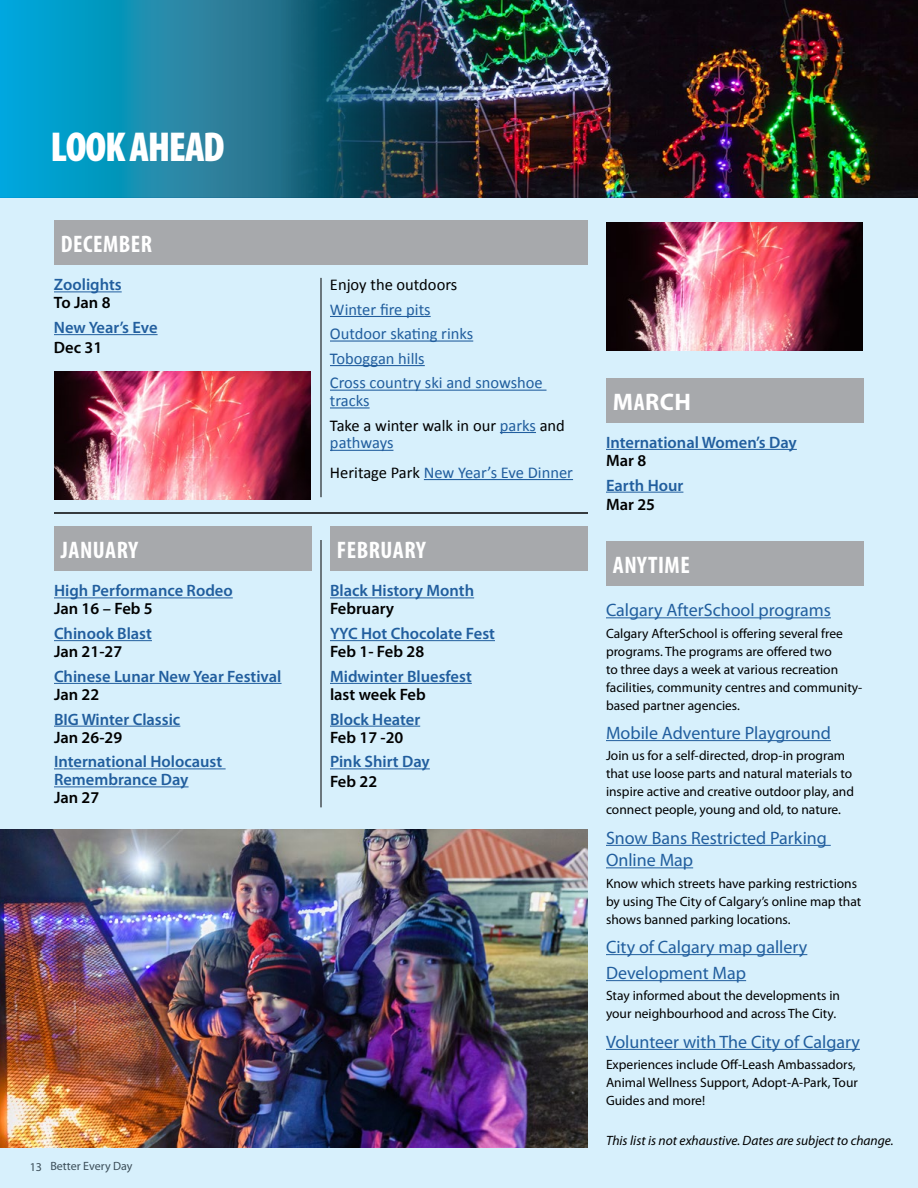
<style>
.page{position:relative;width:918px;height:1188px;background:#fff}
.page>*{position:absolute;margin:0;border:0;box-sizing:border-box;transform-origin:0 0}
.NEW_HEADLINE{font:900 condensed 42px "Myriad Pro";letter-spacing:-.035em;color:#fff}
.MONTH{font:700 condensed 24px "Myriad Pro";letter-spacing:.02em;color:#fff}
.MONTH-2{font:700 24px "Myriad Pro";color:#fff}
.EVENT{font:18px/22.5px "Myriad Pro";color:#215e9e}
.EVENT_DATE{font:600 16.5px/18px "Myriad Pro";color:#215e9e}
.t1{font:16.5px/17.9px "Calibri";color:#215e9e}
.t2{font:16.5px/17.9px "Calibri";color:#000}
.BODY_COPY{font:13.5px/18px "Myriad Pro";color:#000}
.BODY_COPY-2{font:italic 13.5px "Myriad Pro";color:#000}
.t3{font:12px "Myriad Pro";color:#48535b}
.s1{color:#000}
.s2{color:#215e9e}
.s3{font-stretch:condensed}
</style>
<div class="page">
<svg style="left:0;top:0;width:278px;height:197px"></svg>
<img style="left:278px;top:0;width:640px;height:197px">
<div style="left:0;top:197px;width:918px;height:991px;background:#d7f0fc"></div>
<div style="left:54px;top:220px;width:534px;height:45px;background:#a7a9ac"></div>
<hr style="left:54px;top:291px;width:68px;height:1px;background:#215e9e">
<hr style="left:54px;top:334px;width:104px;height:1px;background:#215e9e">
<hr style="left:330px;top:316px;width:101px;height:1px;background:#215e9e">
<hr style="left:330px;top:340px;width:143px;height:2px;background:#215e9e">
<hr style="left:330px;top:365px;width:95px;height:1px;background:#215e9e">
<hr style="left:330px;top:390px;width:217px;height:1px;background:#215e9e">
<hr style="left:330px;top:407px;width:40px;height:1px;background:#215e9e">
<hr style="left:500px;top:432px;width:36px;height:1px;background:#215e9e">
<hr style="left:330px;top:450px;width:63px;height:1px;background:#215e9e">
<hr style="left:424px;top:479px;width:149px;height:1px;background:#215e9e">
<hr style="left:321px;top:278px;width:1px;height:219px;background:#000">
<div style="left:54px;top:526px;width:258px;height:45px;background:#a7a9ac"></div>
<hr style="left:54px;top:597px;width:179px;height:1px;background:#215e9e">
<hr style="left:54px;top:640px;width:98px;height:1px;background:#215e9e">
<hr style="left:54px;top:683px;width:228px;height:1px;background:#215e9e">
<hr style="left:54px;top:726px;width:126px;height:1px;background:#215e9e">
<hr style="left:54px;top:768px;width:172px;height:1px;background:#215e9e">
<hr style="left:54px;top:786px;width:135px;height:1px;background:#215e9e">
<div style="left:330px;top:526px;width:258px;height:45px;background:#a7a9ac"></div>
<hr style="left:330px;top:597px;width:144px;height:1px;background:#215e9e">
<hr style="left:330px;top:640px;width:165px;height:1px;background:#215e9e">
<hr style="left:330px;top:683px;width:142px;height:1px;background:#215e9e">
<hr style="left:330px;top:726px;width:90px;height:1px;background:#215e9e">
<hr style="left:330px;top:768px;width:100px;height:1px;background:#215e9e">
<hr style="left:321px;top:540px;width:1px;height:267px;background:#000">
<div style="left:606px;top:378px;width:258px;height:44px;background:#a7a9ac"></div>
<hr style="left:606px;top:449px;width:191px;height:1px;background:#215e9e">
<hr style="left:606px;top:492px;width:77px;height:1px;background:#215e9e">
<div style="left:606px;top:542px;width:258px;height:44px;background:#a7a9ac"></div>
<hr style="left:606px;top:617px;width:225px;height:1px;background:#215e9e">
<hr style="left:606px;top:740px;width:225px;height:1px;background:#215e9e">
<hr style="left:606px;top:845px;width:225px;height:1px;background:#215e9e">
<hr style="left:606px;top:867px;width:87px;height:1px;background:#215e9e">
<hr style="left:606px;top:954px;width:201px;height:1px;background:#215e9e">
<hr style="left:606px;top:980px;width:140px;height:1px;background:#215e9e">
<hr style="left:606px;top:1049px;width:254px;height:1px;background:#215e9e">
<img style="left:0;top:829px;width:588px;height:319px">
<hr style="left:54px;top:512px;width:534px;height:2px;background:#000">
<img style="left:54px;top:371px;width:256px;height:129px">
<img style="left:606px;top:223px;width:256px;height:128px">
<p class="NEW_HEADLINE" style="left:51px;top:120px;width:176px">LOOK AHEAD</p>
<p class="MONTH" style="left:61px;top:229px;width:93px">DECEMBER</p>
<p class="EVENT_DATE" style="left:54px;top:275px;width:69px">Zoolights<br><span class="s1">To Jan 8</span></p>
<p class="EVENT_DATE" style="left:54px;top:317px;width:105px;line-height:19.8px">New Year’s Eve<br><span class="s1">Dec 31</span></p>
<p class="MONTH" style="left:61px;top:535px;width:79px">JANUARY</p>
<p class="EVENT_DATE" style="left:54px;top:581px;width:180px">High Performance Rodeo<br><span class="s1">Jan 16 – Feb 5</span></p>
<p class="EVENT_DATE" style="left:54px;top:624px;width:99px">Chinook Blast<br><span class="s1">Jan 21-27</span></p>
<p class="EVENT_DATE" style="left:54px;top:667px;width:229px">Chinese Lunar New Year Festival<br><span class="s1">Jan 22</span></p>
<p class="EVENT_DATE" style="left:54px;top:710px;width:128px">BIG Winter Classic<br><span class="s1">Jan 26-29</span></p>
<p class="EVENT_DATE" style="left:54px;top:752px;width:170px">International Holocaust<br>Remembrance Day<br><span class="s1">Jan 27</span></p>
<p class="t3" style="left:30px;top:1159px;width:104px">13 Better Every Day</p>
<p class="t2" style="left:330px;top:275px;width:129px">Enjoy the outdoors</p>
<p class="t1" style="left:330px;top:300px;width:102px">Winter fire pits</p>
<p class="t1" style="left:330px;top:324px;width:145px">Outdoor skating rinks</p>
<p class="t1" style="left:330px;top:349px;width:96px">Toboggan hills</p>
<p class="t1" style="left:330px;top:373px;width:214px">Cross country ski and snowshoe tracks</p>
<p class="t2" style="left:330px;top:416px;width:236px">Take a winter walk in our <span class="s2">parks</span> and <span class="s2">pathways</span></p>
<p class="t1" style="left:330px;top:463px;width:245px"><span class="s1">Heritage Park</span> New Year’s Eve Dinner</p>
<p class="MONTH" style="left:337px;top:535px;width:90px">FEBRUARY</p>
<p class="EVENT_DATE" style="left:330px;top:581px;width:146px">Black History Month<br><span class="s1">February</span></p>
<p class="EVENT_DATE" style="left:330px;top:624px;width:167px">YYC Hot Chocolate Fest<br><span class="s1">Feb 1- Feb 28</span></p>
<p class="EVENT_DATE" style="left:330px;top:667px;width:143px">Midwinter Bluesfest <span class="s1">last week Feb</span></p>
<p class="EVENT_DATE" style="left:330px;top:710px;width:92px">Block Heater<br><span class="s1">Feb 17 -20</span></p>
<p class="EVENT_DATE" style="left:330px;top:752px;width:101px;line-height:19.5px">Pink Shirt Day<br><span class="s1">Feb 22</span></p>
<p class="MONTH-2" style="left:613px;top:386px;width:80px">M<span class="s3">A</span>RCH</p>
<p class="EVENT_DATE" style="left:606px;top:433px;width:192px">International Women’s Day<br><span class="s1">Mar 8</span></p>
<p class="EVENT_DATE" style="left:606px;top:475px;width:79px;line-height:19.8px">Earth Hour<br><span class="s1">Mar 25</span></p>
<p class="MONTH" style="left:613px;top:550px;width:78px">ANYTIME</p>
<p class="EVENT" style="left:606px;top:598px;width:226px">Calgary AfterSchool programs</p>
<p class="BODY_COPY" style="left:606px;top:624px;width:258px">Calgary AfterSchool is offering several free programs. The programs are offered two<br>to three days a week at various recreation facilities, community centres and community&shy;based partner agencies.</p>
<p class="EVENT" style="left:606px;top:721px;width:226px">Mobile Adventure Playground</p>
<p class="BODY_COPY" style="left:606px;top:747px;width:250px">Join us for a self-directed, drop-in program that use loose parts and natural materials to inspire active and creative outdoor play, and connect people, young and old, to nature.</p>
<p class="EVENT" style="left:606px;top:826px;width:222px">Snow Bans Restricted Parking<br>Online Map</p>
<p class="BODY_COPY" style="left:606px;top:874px;width:257px">Know which streets have parking restrictions by using The City of Calgary’s online map that shows banned parking locations.</p>
<p class="EVENT" style="left:606px;top:935px;width:203px">City of Calgary map gallery</p>
<p class="EVENT" style="left:606px;top:961px;width:142px">Development Map</p>
<p class="BODY_COPY" style="left:606px;top:987px;width:236px">Stay informed about the developments in your neighbourhood and across The City.</p>
<p class="EVENT" style="left:606px;top:1030px;width:255px">Volunteer with The City of Calgary</p>
<p class="BODY_COPY" style="left:606px;top:1055px;width:253px">Experiences include Off-Leash Ambassadors,<br>Animal Wellness Support, Adopt-A-Park, Tour<br>Guides and more!</p>
<p class="BODY_COPY-2" style="left:606px;top:1132px;width:289px">This list is not exhaustive. Dates are subject to change.</p>
</div>
